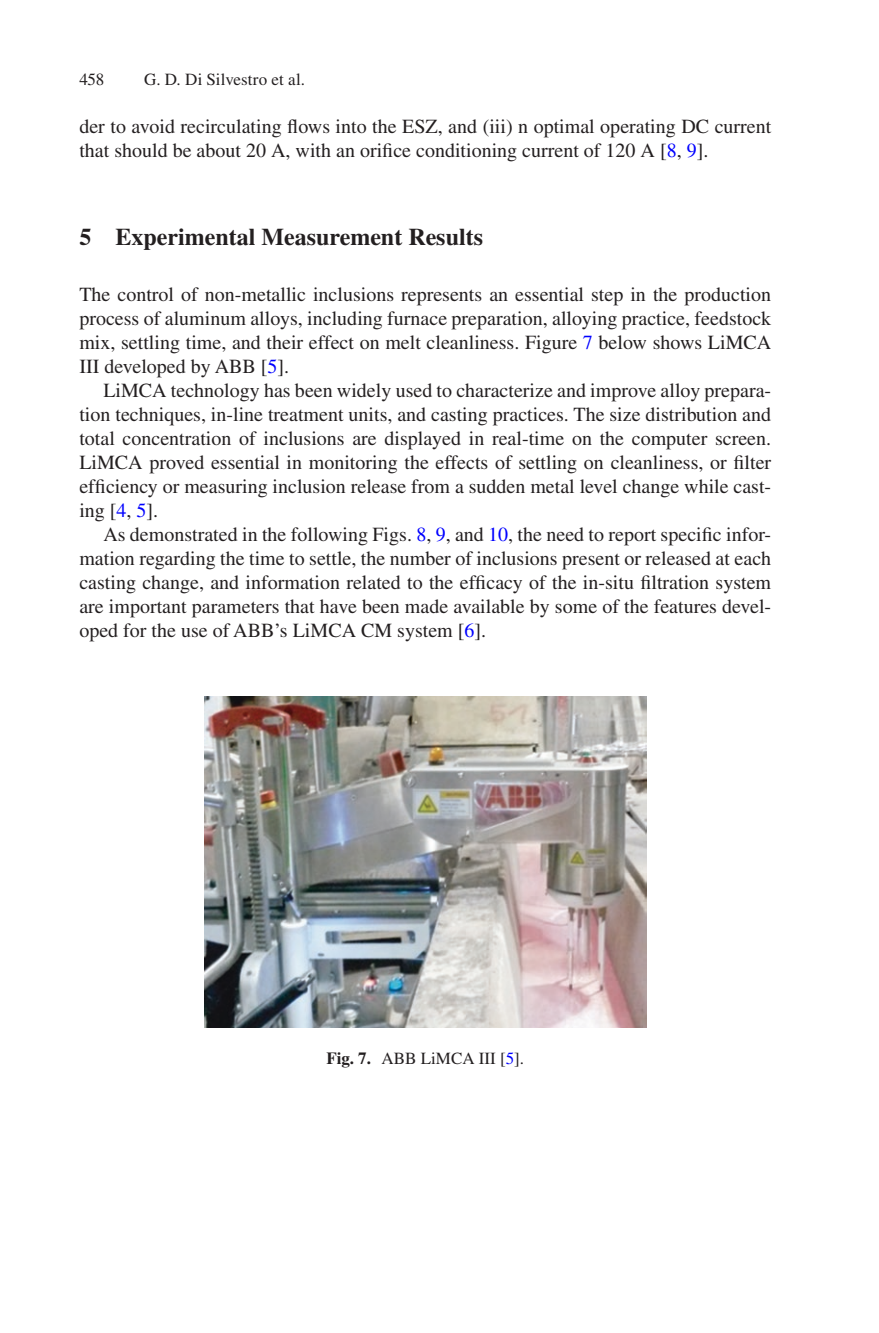
<style>
.page{position:relative;width:879px;height:1333px;background:#fff}
.page>*{position:absolute;margin:0;border:0;box-sizing:border-box;transform-origin:0 0}
._1_hd{font:700 24px "Times LT Std";color:#231f20}
.Text{font:20px/24px "Times LT Std";color:#231f20;text-align:justify}
.Text_flush{font:20px/24px "Times LT Std";color:#231f20;text-align:justify}
.t1{font:17px "Times LT Std";color:#231f20}
.s1{color:#00f}
.s2{font-weight:700}
</style>
<div class="page">
<img style="left:204px;top:696px;width:442px;height:331px">
<p class="t1" style="left:79px;top:70px;width:26px">458</p>
<p class="Text" style="left:79px;top:114px;width:693px">der to avoid recirculating flows into the ESZ, and (iii) n optimal operating DC current that should be about 20 A, with an orifice conditioning current of 120 A [<span class="s1">8</span>, <span class="s1">9</span>].</p>
<p class="t1" style="left:144px;top:70px;width:162px">G. D. Di Silvestro et al.</p>
<h2 class="_1_hd" style="left:79px;top:222px;width:405px">5 Experimental Measurement Results</h2>
<p class="Text_flush" style="left:79px;top:282px;width:693px">The control of non-metallic inclusions represents an essential step in the production process of aluminum alloys, including furnace preparation, alloying practice, feedstock mix, settling time, and their effect on melt cleanliness. Figure <span class="s1">7</span> below shows LiMCA III developed by ABB [<span class="s1">5</span>].</p>
<p class="Text" style="left:79px;top:378px;width:693px;text-indent:24px">LiMCA technology has been widely used to characterize and improve alloy prepara&shy;tion techniques, in-line treatment units, and casting practices. The size distribution and total concentration of inclusions are displayed in real-time on the computer screen.<br>LiMCA proved essential in monitoring the effects of settling on cleanliness, or filter efficiency or measuring inclusion release from a sudden metal level change while cast&shy;ing [<span class="s1">4</span>, <span class="s1">5</span>].</p>
<p class="Text" style="left:79px;top:522px;width:693px;text-indent:24px">As demonstrated in the following Figs. <span class="s1">8</span>, <span class="s1">9</span>, and <span class="s1">10</span>, the need to report specific infor&shy;mation regarding the time to settle, the number of inclusions present or released at each casting change, and information related to the efficacy of the in-situ filtration system are important parameters that have been made available by some of the features devel&shy;oped for the use of ABB’s LiMCA CM system [<span class="s1">6</span>].</p>
<p class="t1" style="left:326px;top:1048px;width:199px"><span class="s2">Fig. 7.</span> ABB LiMCA III [<span class="s1">5</span>].</p>
</div>
